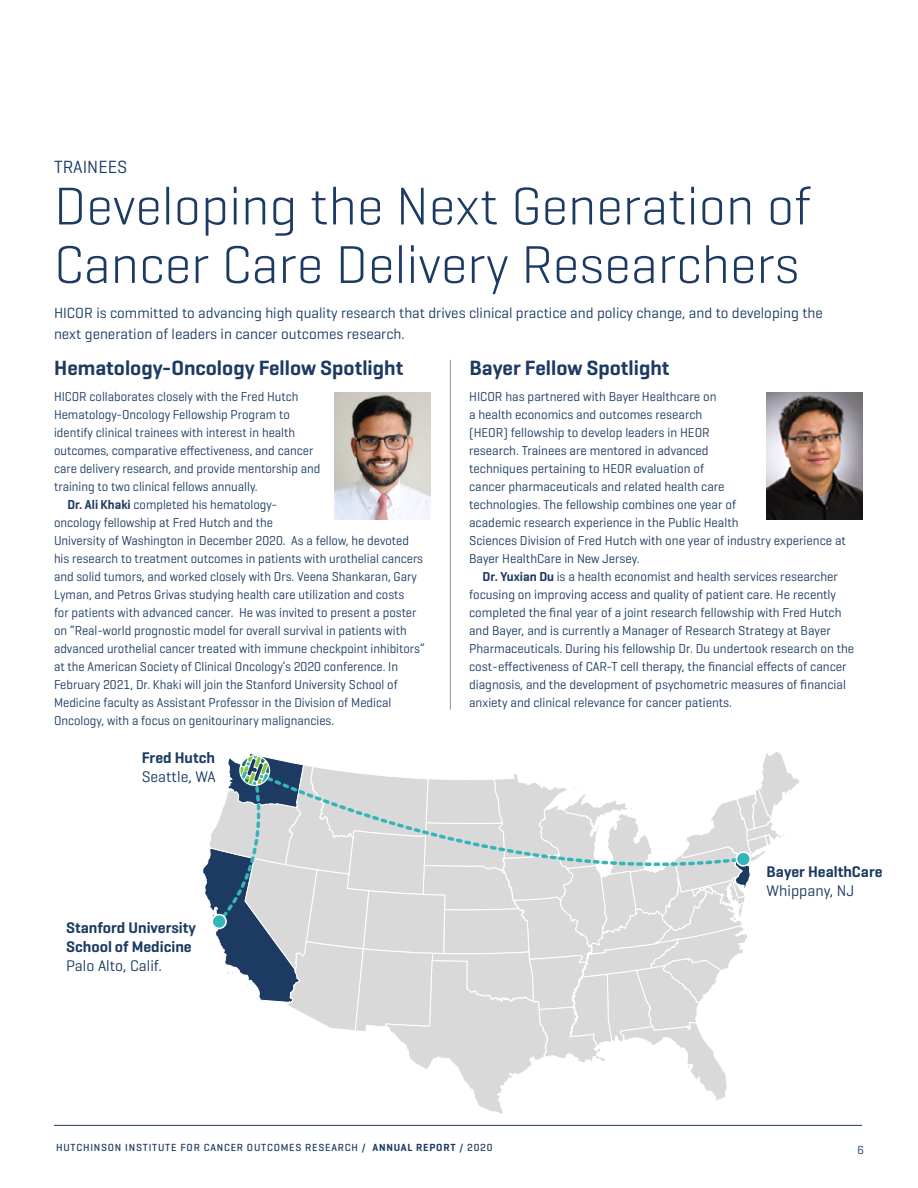
<style>
.page{position:relative;width:918px;height:1188px;background:#fff}
.page>*{position:absolute;margin:0;border:0;box-sizing:border-box;transform-origin:0 0}
.t1{font:300 54px/58.5px "Geogrotesque";color:#1c3a62}
.t2{font:600 21px "Geogrotesque";color:#1c3a62}
.t3{font:18px "Geogrotesque";color:#1c3a62}
.t4{font:600 15.75px/18.8px "Geogrotesque";color:#1c3a62}
.t5{font:15.75px "Geogrotesque";color:#1c3a62}
.t6{font:15px/21px "Geogrotesque";color:#1c3a62}
.t7{font:13.2px "Geogrotesque";color:#1c3a62;scale:.96 1}
.t8{font:13.2px/18px "Geogrotesque";color:#1c3a62}
.t9{font:12px "Geogrotesque";color:#1c3a62}
.t10{font:500 10.5px "Geogrotesque";letter-spacing:.075em;color:#1c3a62}
.s1{font-weight:600}
</style>
<div class="page">
<svg style="left:202px;top:752px;width:598px;height:362px"></svg>
<div style="left:212px;top:915px;width:14px;height:13px;background:#35b5b9;border-radius:50%"></div>
<div style="left:211px;top:914px;width:16px;height:15px;border:2px solid #fff;border-radius:50%"></div>
<hr style="left:54px;top:1125px;width:808px;height:1px;background:#1c3a62">
<img style="left:334px;top:393px;width:97px;height:127px">
<img style="left:766px;top:393px;width:97px;height:127px">
<hr style="left:450px;top:360px;width:1px;height:350px;background:#939598">
<h3 class="t3" style="left:54px;top:156px;width:75px">TRAINEES</h3>
<h1 class="t1" style="left:54px;top:175px;width:759px">Developing the Next Generation of<br>Cancer Care Delivery Researchers</h1>
<p class="t6" style="left:54px;top:302px;width:770px">HICOR is committed to advancing high quality research that drives clinical practice and policy change, and to developing the next generation of leaders in cancer outcomes research.</p>
<h2 class="t2" style="left:54px;top:355px;width:351px">Hematology-Oncology Fellow Spotlight</h2>
<h2 class="t2" style="left:469px;top:355px;width:202px">Bayer Fellow Spotlight</h2>
<p class="t7" style="left:54px;top:388px;width:256px">HICOR collaborates closely with the Fred Hutch</p>
<p class="t7" style="left:54px;top:406px;width:247px">Hematology-Oncology Fellowship Program to</p>
<p class="t7" style="left:54px;top:424px;width:253px">identify clinical trainees with interest in health</p>
<p class="t7" style="left:54px;top:442px;width:272px">outcomes, comparative effectiveness, and cancer</p>
<p class="t7" style="left:54px;top:460px;width:279px">care delivery research, and provide mentorship and</p>
<p class="t7" style="left:54px;top:478px;width:214px">training to two clinical fellows annually.</p>
<p class="t7" style="left:67px;top:496px;width:220px"><span class="s1">Dr. Ali Khaki</span> completed his hematology-</p>
<p class="t7" style="left:54px;top:514px;width:230px">oncology fellowship at Fred Hutch and the</p>
<p class="t7" style="left:54px;top:532px;width:371px">University of Washington in December 2020. As a fellow, he devoted</p>
<p class="t7" style="left:54px;top:550px;width:386px">his research to treatment outcomes in patients with urothelial cancers</p>
<p class="t7" style="left:54px;top:568px;width:380px">and solid tumors, and worked closely with Drs. Veena Shankaran, Gary</p>
<p class="t7" style="left:54px;top:586px;width:367px">Lyman, and Petros Grivas studying health care utilization and costs</p>
<p class="t7" style="left:54px;top:604px;width:379px">for patients with advanced cancer. He was invited to present a poster</p>
<p class="t7" style="left:54px;top:622px;width:369px">on “Real-world prognostic model for overall survival in patients with</p>
<p class="t7" style="left:54px;top:640px;width:388px">advanced urothelial cancer treated with immune checkpoint inhibitors”</p>
<p class="t7" style="left:54px;top:658px;width:360px">at the American Society of Clinical Oncology’s 2020 conference. In</p>
<p class="t7" style="left:54px;top:676px;width:360px">February 2021, Dr. Khaki will join the Stanford University School of</p>
<p class="t7" style="left:54px;top:694px;width:353px">Medicine faculty as Assistant Professor in the Division of Medical</p>
<p class="t7" style="left:54px;top:712px;width:293px">Oncology, with a focus on genitourinary malignancies.</p>
<p class="t4" style="left:142px;top:748px;width:75px">Fred Hutch</p>
<p class="t5" style="left:142px;top:766px;width:75px">Seattle, WA</p>
<p class="t4" style="left:66px;top:918px;width:131px">Stanford University<br>School of Medicine</p>
<p class="t5" style="left:66px;top:956px;width:97px">Palo Alto, Calif.</p>
<p class="t8" style="left:469px;top:387px;width:378px">HICOR has partnered with Bayer Healthcare on<br>a health economics and outcomes research<br>(HEOR) fellowship to develop leaders in HEOR<br>research. Trainees are mentored in advanced<br>techniques pertaining to HEOR evaluation of<br>cancer pharmaceuticals and related health care<br>technologies. The fellowship combines one year of<br>academic research experience in the Public Health<br>Sciences Division of Fred Hutch with one year of industry experience at Bayer HealthCare in New Jersey.</p>
<p class="t8" style="left:469px;top:567px;width:387px;text-indent:14px"><span class="s1">Dr. Yuxian Du</span> is a health economist and health services researcher focusing on improving access and quality of patient care. He recently completed the final year of a joint research fellowship with Fred Hutch and Bayer, and is currently a Manager of Research Strategy at Bayer Pharmaceuticals. During his fellowship Dr. Du undertook research on the cost-effectiveness of CAR-T cell therapy, the financial effects of cancer diagnosis, and the development of psychometric measures of financial anxiety and clinical relevance for cancer patients.</p>
<p class="t4" style="left:767px;top:862px;width:118px">Bayer HealthCare</p>
<p class="t5" style="left:767px;top:881px;width:89px">Whippany, NJ</p>
<p class="t10" style="left:56px;top:1141px;width:438px">HUTCHINSON INSTITUTE FOR CANCER OUTCOMES RESEARCH / <span class="s1">ANNUAL REPORT</span> / 2020</p>
<p class="t9" style="left:857px;top:1142px;width:8px">6</p>
</div>
